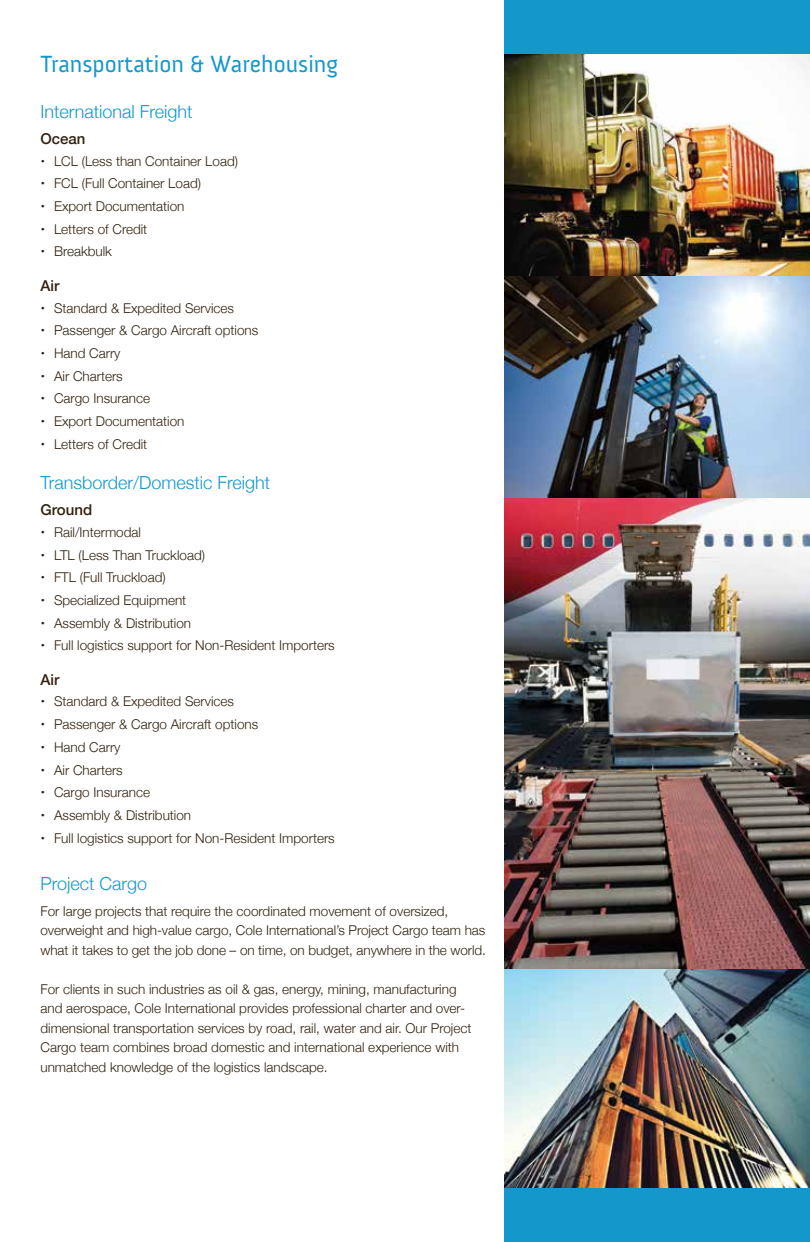
<style>
.page{position:relative;width:810px;height:1242px;background:#fff}
.page>*{position:absolute;margin:0;border:0;box-sizing:border-box;transform-origin:0 0}
.t1{font:24px "Anivers";color:#1498cb}
.t2{font:300 18px "Helvetica Neue";color:#1498cb}
.t3{font:500 15px "Helvetica Neue";color:#322110}
.t4{font:300 13.5px/22.6px "Helvetica Neue";color:#322110}
</style>
<div class="page">
<div style="left:504px;top:0;width:306px;height:54px;background:#1498cb"></div>
<div style="left:504px;top:1188px;width:306px;height:54px;background:#1498cb"></div>
<img style="left:504px;top:54px;width:306px;height:1134px">
<h1 class="t1" style="left:40px;top:51px;width:299px">Transportation &amp; Warehousing</h1>
<h2 class="t2" style="left:40px;top:97px;width:154px">International Freight</h2>
<p class="t3" style="left:40px;top:127px;width:47px">Ocean</p>
<p class="t4" style="left:54px;top:149px;width:186px">LCL (Less than Container Load)<br>FCL (Full Container Load)<br>Export Documentation<br>Letters of Credit<br>Breakbulk</p>
<p class="t3" style="left:40px;top:274px;width:20px">Air</p>
<p class="t4" style="left:54px;top:296px;width:206px">Standard &amp; Expedited Services<br>Passenger &amp; Cargo Aircraft options<br>Hand Carry<br>Air Charters<br>Cargo Insurance<br>Export Documentation<br>Letters of Credit</p>
<h2 class="t2" style="left:40px;top:468px;width:231px">Transborder/Domestic Freight</h2>
<p class="t3" style="left:40px;top:498px;width:53px">Ground</p>
<p class="t4" style="left:54px;top:520px;width:282px">Rail/Intermodal<br>LTL (Less Than Truckload)<br>FTL (Full Truckload)<br>Specialized Equipment<br>Assembly &amp; Distribution<br>Full logistics support for Non-Resident Importers</p>
<p class="t3" style="left:40px;top:667px;width:20px">Air</p>
<p class="t4" style="left:54px;top:690px;width:282px">Standard &amp; Expedited Services<br>Passenger &amp; Cargo Aircraft options<br>Hand Carry<br>Air Charters<br>Cargo Insurance<br>Assembly &amp; Distribution<br>Full logistics support for Non-Resident Importers</p>
<h2 class="t2" style="left:40px;top:869px;width:108px">Project Cargo</h2>
<p class="t4" style="left:40px;top:900px;width:447px;line-height:19.5px">For large projects that require the coordinated movement of oversized, overweight and high-value cargo, Cole International’s Project Cargo team has what it takes to get the job done – on time, on budget, anywhere in the world.</p>
<p class="t4" style="left:40px;top:978px;width:432px;line-height:19.5px">For clients in such industries as oil &amp; gas, energy, mining, manufacturing and aerospace, Cole International provides professional charter and over&shy;dimensional transportation services by road, rail, water and air. Our Project Cargo team combines broad domestic and international experience with unmatched knowledge of the logistics landscape.</p>
</div>
